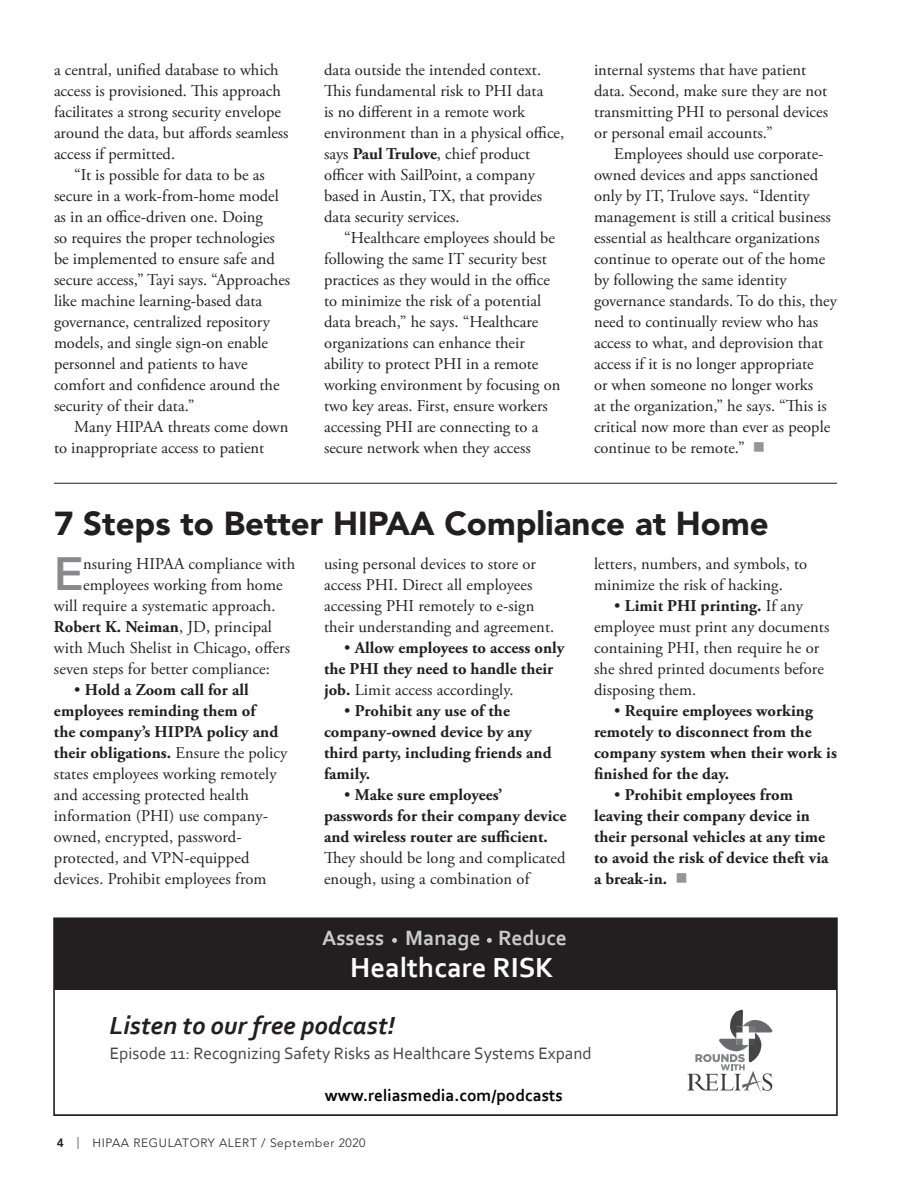
<style>
.page{position:relative;width:918px;height:1188px;background:#fff}
.page>*{position:absolute;margin:0;border:0;box-sizing:border-box;transform-origin:0 0}
.t1{font:500 45.9px "Helvetica Neue";color:#87898c}
.t2{font:900 33px "Avenir";color:#231f20}
.t3{font:700 28.8px "Corbel";color:#fff}
.t4{font:italic 700 25.95px "Corbel";color:#231f20}
.t5{font:700 21.75px "Corbel";color:#cacbcd}
.t6{font:17.25px "Corbel";color:#414243}
.t7{font:700 17.25px "Corbel";color:#050504}
.t8{font:16.5px/21px "Adobe Garamond Pro";color:#231f20}
.t9{font:700 16.5px/21px "Adobe Garamond Pro";letter-spacing:.005em;color:#231f20}
.t10{font:300 12px "Avenir";letter-spacing:.05em;color:#231f20}
.s1{font-weight:700}
.s2{color:#939598}
.s3{font-weight:400}
.s4{font-weight:800}
</style>
<div class="page">
<hr style="left:54px;top:483px;width:783px;height:1px;background:#231f20">
<div style="left:54px;top:918px;width:783px;height:71px;background:#231f20"></div>
<div style="left:54px;top:918px;width:783px;height:72px;border:1px solid #231f20"></div>
<svg style="left:392px;top:938px;width:5px;height:5px"></svg>
<svg style="left:687px;top:1009px;width:86px;height:84px"></svg>
<svg style="left:487px;top:938px;width:5px;height:5px"></svg>
<div style="left:53px;top:917px;width:785px;height:199px;border:2px solid #231f20"></div>
<p class="t8" style="left:54px;top:60px;width:236px">a central, unified database to which access is provisioned. This approach facilitates a strong security envelope around the data, but affords seamless access if permitted.</p>
<p class="t8" style="left:54px;top:165px;width:238px;text-indent:20px">“It is possible for data to be as secure in a work-from-home model as in an office-driven one. Doing<br>so requires the proper technologies be implemented to ensure safe and secure access,” Tayi says. “Approaches like machine learning-based data governance, centralized repository models, and single sign-on enable personnel and patients to have comfort and confidence around the security of their data.”</p>
<p class="t8" style="left:54px;top:417px;width:236px;text-indent:20px">Many HIPAA threats come down to inappropriate access to patient</p>
<p class="t8" style="left:324px;top:60px;width:242px">data outside the intended context.<br>This fundamental risk to PHI data<br>is no different in a remote work environment than in a physical office, says <span class="s1">Paul Trulove</span>, chief product officer with SailPoint, a company based in Austin, TX, that provides data security services.</p>
<p class="t8" style="left:324px;top:228px;width:238px;text-indent:20px">“Healthcare employees should be following the same IT security best practices as they would in the office to minimize the risk of a potential data breach,” he says. “Healthcare organizations can enhance their ability to protect PHI in a remote working environment by focusing on two key areas. First, ensure workers accessing PHI are connecting to a secure network when they access</p>
<p class="t8" style="left:594px;top:60px;width:236px">internal systems that have patient data. Second, make sure they are not transmitting PHI to personal devices or personal email accounts.”</p>
<p class="t8" style="left:594px;top:144px;width:244px;text-indent:20px">Employees should use corporate&shy;owned devices and apps sanctioned only by IT, Trulove says. “Identity management is still a critical business essential as healthcare organizations continue to operate out of the home by following the same identity governance standards. To do this, they need to continually review who has access to what, and deprovision that access if it is no longer appropriate<br>or when someone no longer works<br>at the organization,” he says. “This is critical now more than ever as people continue to be remote.” <span class="s2">■</span></p>
<h2 class="t2" style="left:54px;top:503px;width:716px">7 Steps to Better HIPAA Compliance at Home</h2>
<h1 class="t1" style="left:54px;top:546px;width:30px">E</h1>
<p class="t8" style="left:83px;top:553px;width:214px">nsuring HIPAA compliance with</p>
<p class="t8" style="left:324px;top:553px;width:232px">using personal devices to store or access PHI. Direct all employees accessing PHI remotely to e-sign their understanding and agreement.</p>
<p class="t9" style="left:324px;top:637px;width:242px;text-indent:20px"><span class="s3">•</span> Allow employees to access only the PHI they need to handle their job. <span class="s3">Limit access accordingly.</span></p>
<p class="t9" style="left:324px;top:700px;width:229px;text-indent:20px"><span class="s3">•</span> Prohibit any use of the company-owned device by any third party, including friends and family.</p>
<p class="t9" style="left:324px;top:784px;width:244px;text-indent:20px"><span class="s3">•</span> Make sure employees’ passwords for their company device and wireless router are sufficient.</p>
<p class="t8" style="left:324px;top:847px;width:243px">They should be long and complicated enough, using a combination of</p>
<p class="t8" style="left:594px;top:553px;width:215px">letters, numbers, and symbols, to minimize the risk of hacking.</p>
<p class="t8" style="left:594px;top:595px;width:237px;text-indent:20px">• <span class="s1">Limit PHI printing.</span> If any employee must print any documents containing PHI, then require he or she shred printed documents before disposing them.</p>
<p class="t9" style="left:594px;top:700px;width:244px;text-indent:20px"><span class="s3">•</span> Require employees working remotely to disconnect from the company system when their work is finished for the day.</p>
<p class="t9" style="left:594px;top:784px;width:236px;text-indent:20px"><span class="s3">•</span> Prohibit employees from leaving their company device in their personal vehicles at any time to avoid the risk of device theft via a break-in. <span class="s2">■</span></p>
<p class="t8" style="left:83px;top:574px;width:201px">employees working from home</p>
<p class="t8" style="left:54px;top:595px;width:223px">will require a systematic approach.</p>
<p class="t9" style="left:54px;top:616px;width:219px">Robert K. Neiman<span class="s3">, JD, principal</span></p>
<p class="t8" style="left:54px;top:637px;width:238px">with Much Shelist in Chicago, offers</p>
<p class="t8" style="left:54px;top:658px;width:218px">seven steps for better compliance:</p>
<p class="t8" style="left:54px;top:679px;width:235px;text-indent:20px">• <span class="s1">Hold a Zoom call for all employees reminding them of<br>the company’s HIPPA policy and their obligations.</span> Ensure the policy states employees working remotely and accessing protected health information (PHI) use company&shy;owned, encrypted, password&shy;protected, and VPN-equipped devices. Prohibit employees from</p>
<h3 class="t5" style="left:322px;top:924px;width:64px">Assess</h3>
<h3 class="t5" style="left:498px;top:925px;width:70px">Reduce</h3>
<h3 class="t3" style="left:350px;top:950px;width:205px">Healthcare RISK</h3>
<h3 class="t5" style="left:405px;top:924px;width:77px">Manage</h3>
<h3 class="t4" style="left:110px;top:1009px;width:287px">Listen to our free podcast!</h3>
<p class="t6" style="left:110px;top:1042px;width:483px">Episode 11: Recognizing Safety Risks as Healthcare Systems Expand</p>
<p class="t7" style="left:325px;top:1085px;width:240px">www.reliasmedia.com/podcasts</p>
<p class="t10" style="left:57px;top:1136px;width:310px"><span class="s4">4</span> | HIPAA REGULATORY ALERT / September 2020</p>
</div>
